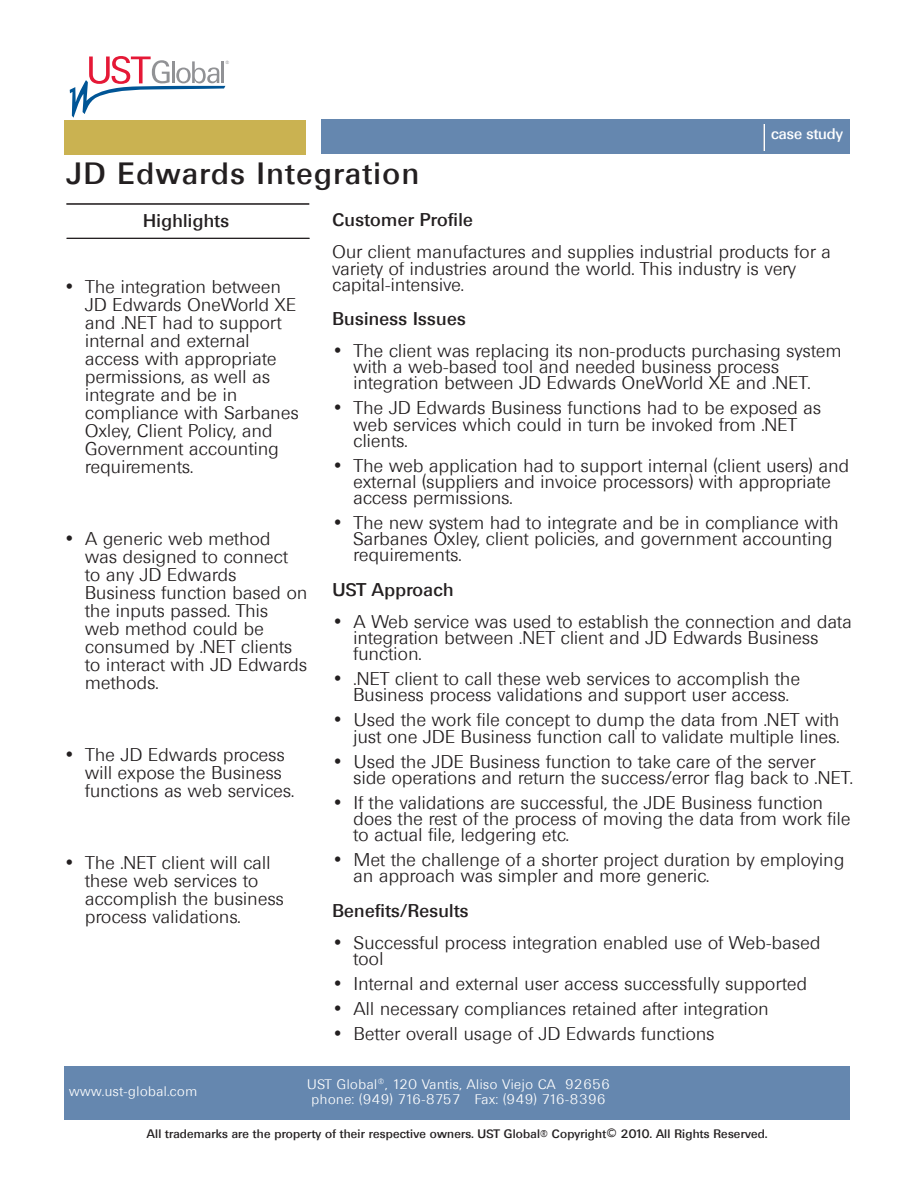
<style>
.page{position:relative;width:918px;height:1188px;background:#fff}
.page>*{position:absolute;margin:0;border:0;box-sizing:border-box;transform-origin:0 0}
.t1{font:500 30px "Ultimate";letter-spacing:.055em;color:#231f20}
.t2{font:300 18px/18px "Ultimate";letter-spacing:.02em;color:#231f20}
.t3{font:500 18px "Ultimate";letter-spacing:.02em;color:#231f20}
.t4{font:500 15px "Ultimate";color:#fff}
.t5{font:300 13.5px/15px "Ultimate";letter-spacing:.045em;color:#fff;text-align:center}
.t6{font:500 12px "Ultimate";letter-spacing:.02em;color:#231f20}
.t7{font:500 4.5px "Ultimate";color:#919295;scale:.96 1}
.s1{font-family:"VAG Rounded BT";font-weight:400}
.s2{font-size:9.75px}
</style>
<div class="page">
<svg style="left:70px;top:56px;width:155px;height:62px"></svg>
<hr style="left:67px;top:238px;width:242px;height:1px;background:#231f20">
<hr style="left:66px;top:203px;width:243px;height:2px;background:#231f20">
<div style="left:64px;top:1066px;width:786px;height:54px;background:#6587af"></div>
<div style="left:64px;top:120px;width:242px;height:34px;background:#cab251"></div>
<div style="left:321px;top:119px;width:529px;height:35px;background:#6587af"></div>
<svg style="left:764px;top:124px;width:1px;height:27px"></svg>
<p class="t7" style="left:225px;top:60px;width:5px">®</p>
<p class="t4" style="left:771px;top:124px;width:73px">case study</p>
<h1 class="t1" style="left:67px;top:154px;width:354px">JD Edwards Integration</h1>
<p class="t3" style="left:143px;top:208px;width:87px">Highlights</p>
<p class="t3" style="left:332px;top:208px;width:142px">Customer Profile</p>
<p class="t2" style="left:332px;top:244px;width:500px;line-height:16.2px">Our client manufactures and supplies industrial products for a variety of industries around the world. This industry is very capital-intensive.</p>
<p class="t3" style="left:332px;top:307px;width:135px">Business Issues</p>
<p class="t2" style="left:353px;top:343px;width:490px;line-height:16.2px;text-indent:-21px"><span class="s1">•</span> The client was replacing its non-products purchasing system with a web-based tool and needed business process integration between JD Edwards OneWorld XE and .NET.</p>
<p class="t2" style="left:353px;top:400px;width:469px;line-height:16.2px;text-indent:-21px"><span class="s1">•</span> The JD Edwards Business functions had to be exposed as web services which could in turn be invoked from .NET clients.</p>
<p class="t2" style="left:353px;top:457px;width:497px;line-height:16.2px;text-indent:-21px"><span class="s1">•</span> The web application had to support internal (client users) and external (suppliers and invoice processors) with appropriate access permissions.</p>
<p class="t2" style="left:353px;top:515px;width:487px;line-height:16.2px;text-indent:-21px"><span class="s1">•</span> The new system had to integrate and be in compliance with<br>Sarbanes Oxley, client policies, and government accounting requirements.</p>
<p class="t3" style="left:332px;top:577px;width:123px">UST Approach</p>
<p class="t2" style="left:353px;top:613px;width:500px;line-height:16.2px;text-indent:-21px"><span class="s1">•</span> A Web service was used to establish the connection and data integration between .NET client and JD Edwards Business function.</p>
<p class="t2" style="left:332px;top:671px;width:469px;line-height:16.2px;text-align:center"><span class="s1">•</span> .NET client to call these web services to accomplish the<br>Business process validations and support user access.</p>
<p class="t2" style="left:332px;top:712px;width:508px;line-height:16.2px;text-align:right"><span class="s1">•</span> Used the work file concept to dump the data from .NET with just one JDE Business function call to validate multiple lines.</p>
<p class="t2" style="left:353px;top:753px;width:501px;line-height:16.2px;text-indent:-21px"><span class="s1">•</span> Used the JDE Business function to take care of the server<br>side operations and return the success/error flag back to .NET.</p>
<p class="t2" style="left:353px;top:794px;width:498px;line-height:16.2px;text-indent:-21px"><span class="s1">•</span> If the validations are successful, the JDE Business function does the rest of the process of moving the data from work file to actual file, ledgering etc.</p>
<p class="t2" style="left:353px;top:852px;width:492px;line-height:16.2px;text-indent:-21px"><span class="s1">•</span> Met the challenge of a shorter project duration by employing an approach was simpler and more generic.</p>
<p class="t3" style="left:332px;top:898px;width:138px">Benefits/Results</p>
<p class="t2" style="left:353px;top:934px;width:468px;line-height:16.2px;text-indent:-21px"><span class="s1">•</span> Successful process integration enabled use of Web-based tool</p>
<p class="t2" style="left:332px;top:975px;width:476px"><span class="s1">•</span> Internal and external user access successfully supported</p>
<p class="t2" style="left:332px;top:1000px;width:438px"><span class="s1">•</span> All necessary compliances retained after integration</p>
<p class="t2" style="left:332px;top:1025px;width:384px"><span class="s1">•</span> Better overall usage of JD Edwards functions</p>
<p class="t2" style="left:85px;top:277px;width:215px;text-indent:-21px"><span class="s1">•</span> The integration between<br>JD Edwards OneWorld XE and .NET had to support internal and external access with appropriate permissions, as well as integrate and be in compliance with Sarbanes<br>Oxley, Client Policy, and<br>Government accounting requirements.</p>
<p class="t2" style="left:85px;top:529px;width:224px;text-indent:-21px"><span class="s1">•</span> A generic web method<br>was designed to connect to any JD Edwards<br>Business function based on the inputs passed. This<br>web method could be consumed by .NET clients to interact with JD Edwards methods.</p>
<p class="t2" style="left:85px;top:745px;width:210px;text-indent:-21px"><span class="s1">•</span> The JD Edwards process will expose the Business functions as web services.</p>
<p class="t2" style="left:85px;top:853px;width:200px;text-indent:-21px"><span class="s1">•</span> The .NET client will call these web services to accomplish the business process validations.</p>
<p class="t5" style="left:69px;top:1083px;width:130px">www.ust-global.com</p>
<p class="t5" style="left:307px;top:1077px;width:304px">UST Global<sup>®</sup>, 120 Vantis, Aliso Viejo CA 92656 phone: (949) 716-8757 Fax: (949) 716-8396</p>
<p class="t6" style="left:147px;top:1126px;width:622px">All trademarks are the property of their respective owners. UST Global<span class="s2">®</span> Copyright© 2010. All Rights Reserved.</p>
</div>
